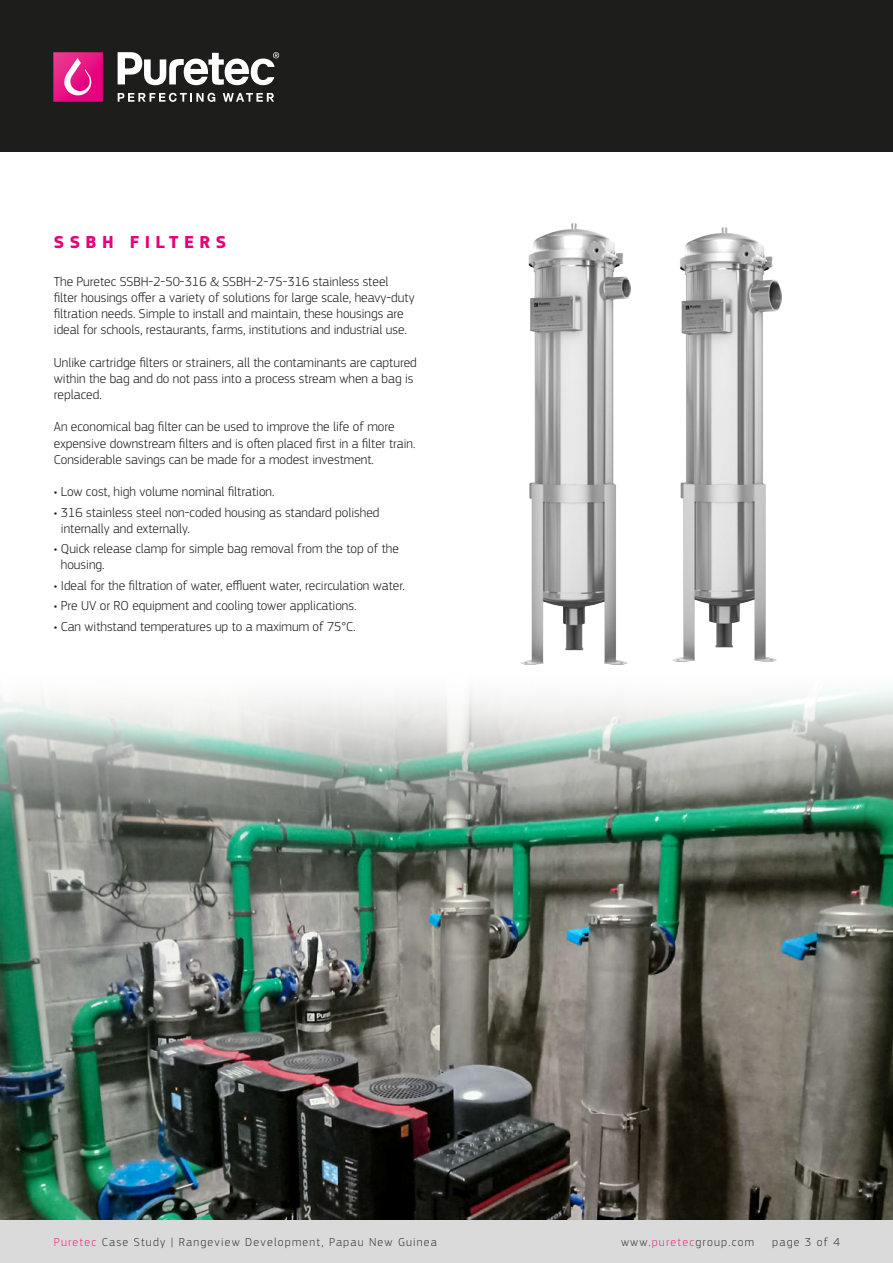
<style>
.page{position:relative;width:893px;height:1263px;background:#fff}
.page>*{position:absolute;margin:0;border:0;box-sizing:border-box;transform-origin:0 0}
.t1{font:700 18px "PF Square Sans Pro";letter-spacing:.3em;color:#e6007d}
.t2{font:300 13.5px/16.2px "PF Square Sans Pro";color:#1d1d1b}
.t3{font:300 12px "PF Square Sans Pro";letter-spacing:.1em;color:#3c3c3b}
.s1{color:#e8308a}
</style>
<div class="page">
<img style="left:0;top:662px;width:893px;height:558px">
<div style="left:0;top:0;width:893px;height:151px;background:#1d1d1b"></div>
<svg style="left:118px;top:93px;width:97px;height:9px"></svg>
<svg style="left:223px;top:93px;width:51px;height:9px"></svg>
<svg style="left:118px;top:52px;width:161px;height:34px"></svg>
<svg style="left:53px;top:52px;width:50px;height:50px"></svg>
<div style="left:0;top:1220px;width:893px;height:43px;background:#dadada"></div>
<img style="left:521px;top:223px;width:109px;height:442px">
<img style="left:672px;top:227px;width:110px;height:435px">
<p class="t1" style="left:54px;top:231px;width:174px">SSBH FILTERS</p>
<p class="t2" style="left:54px;top:273px;width:362px">The Puretec SSBH-2-50-316 &amp; SSBH-2-75-316 stainless steel filter housings offer a variety of solutions for large scale, heavy-duty filtration needs. Simple to install and maintain, these housings are ideal for schools, restaurants, farms, institutions and industrial use.</p>
<p class="t2" style="left:54px;top:354px;width:364px">Unlike cartridge filters or strainers, all the contaminants are captured within the bag and do not pass into a process stream when a bag is replaced.</p>
<p class="t2" style="left:54px;top:419px;width:363px">An economical bag filter can be used to improve the life of more expensive downstream filters and is often placed first in a filter train.<br>Considerable savings can be made for a modest investment.</p>
<p class="t2" style="left:54px;top:483px;width:222px">• Low cost, high volume nominal filtration.</p>
<p class="t2" style="left:61px;top:504px;width:320px;text-indent:-7px">• 316 stainless steel non-coded housing as standard polished internally and externally.</p>
<p class="t2" style="left:61px;top:541px;width:340px;text-indent:-7px">• Quick release clamp for simple bag removal from the top of the housing.</p>
<p class="t2" style="left:54px;top:577px;width:352px">• Ideal for the filtration of water, effluent water, recirculation water.</p>
<p class="t2" style="left:54px;top:598px;width:304px">• Pre UV or RO equipment and cooling tower applications.</p>
<p class="t2" style="left:54px;top:618px;width:303px">• Can withstand temperatures up to a maximum of 75°C.</p>
<p class="t3" style="left:54px;top:1235px;width:384px"><span class="s1">Puretec</span> Case Study | Rangeview Development, Papau New Guinea</p>
<p class="t3" style="left:621px;top:1235px;width:135px">www.<span class="s1">puretec</span>group.com</p>
<p class="t3" style="left:772px;top:1235px;width:69px">page 3 of 4</p>
</div>
